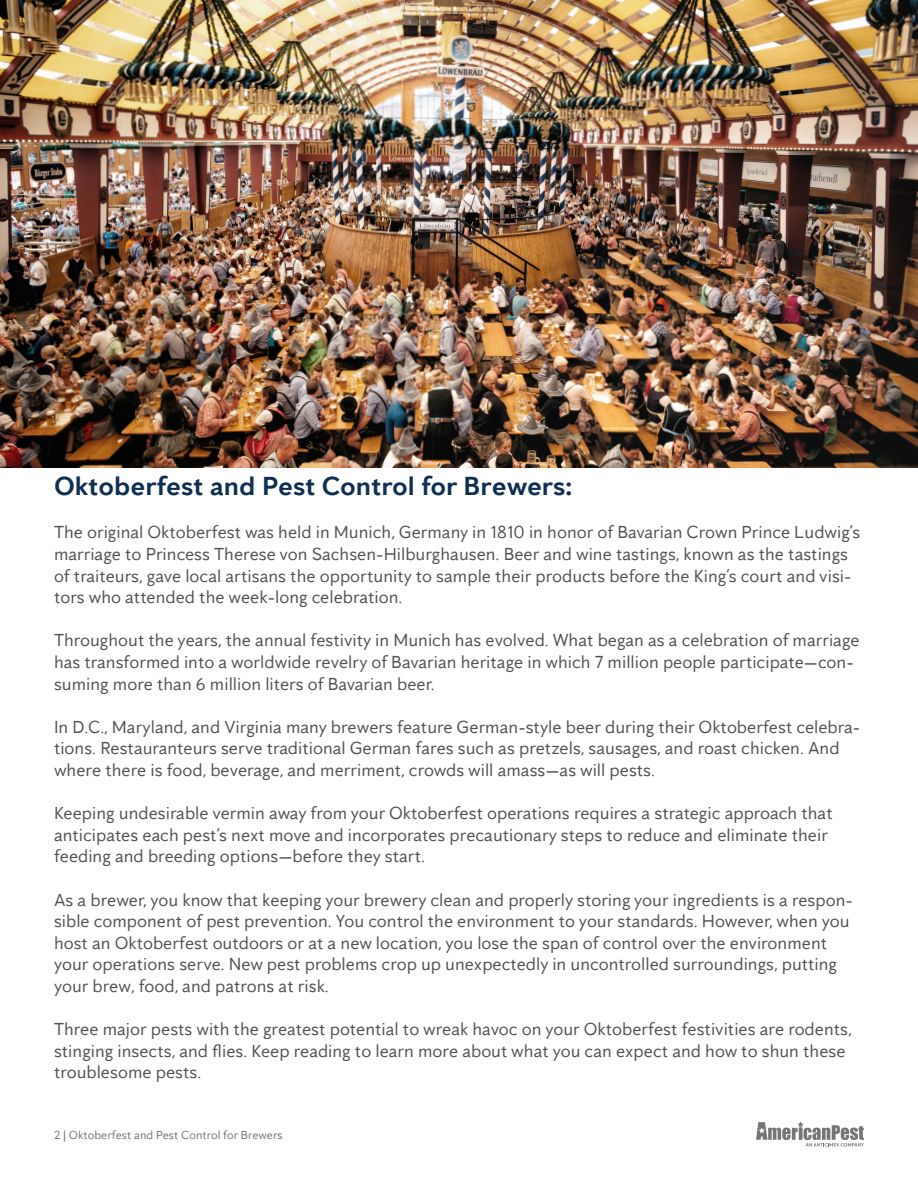
<style>
.page{position:relative;width:918px;height:1188px;background:#fff}
.page>*{position:absolute;margin:0;border:0;box-sizing:border-box;transform-origin:0 0}
.t1{font:700 27px "Anticimex Sans";color:#102f54}
.t2{font:18px/21.6px "Anticimex Sans";color:#515252}
.t3{font:12px "Anticimex Sans";color:#757679}
</style>
<div class="page">
<img style="left:0;top:0;width:918px;height:468px">
<svg style="left:756px;top:1121px;width:108px;height:26px"></svg>
<p class="t1" style="left:54px;top:469px;width:520px">Oktoberfest and Pest Control for Brewers:</p>
<p class="t2" style="left:54px;top:521px;width:808px">The original Oktoberfest was held in Munich, Germany in 1810 in honor of Bavarian Crown Prince Ludwig’s marriage to Princess Therese von Sachsen-Hilburghausen. Beer and wine tastings, known as the tastings of traiteurs, gave local artisans the opportunity to sample their products before the King’s court and visi&shy;tors who attended the week-long celebration.</p>
<p class="t2" style="left:54px;top:629px;width:807px">Throughout the years, the annual festivity in Munich has evolved. What began as a celebration of marriage has transformed into a worldwide revelry of Bavarian heritage in which 7 million people participate—con&shy;suming more than 6 million liters of Bavarian beer.</p>
<p class="t2" style="left:54px;top:716px;width:808px">In D.C., Maryland, and Virginia many brewers feature German-style beer during their Oktoberfest celebra&shy;tions. Restauranteurs serve traditional German fares such as pretzels, sausages, and roast chicken. And where there is food, beverage, and merriment, crowds will amass—as will pests.</p>
<p class="t2" style="left:54px;top:802px;width:780px">Keeping undesirable vermin away from your Oktoberfest operations requires a strategic approach that anticipates each pest’s next move and incorporates precautionary steps to reduce and eliminate their feeding and breeding options—before they start.</p>
<p class="t2" style="left:54px;top:888px;width:800px">As a brewer, you know that keeping your brewery clean and properly storing your ingredients is a respon&shy;sible component of pest prevention. You control the environment to your standards. However, when you host an Oktoberfest outdoors or at a new location, you lose the span of control over the environment your operations serve. New pest problems crop up unexpectedly in uncontrolled surroundings, putting your brew, food, and patrons at risk.</p>
<p class="t2" style="left:54px;top:1018px;width:799px">Three major pests with the greatest potential to wreak havoc on your Oktoberfest festivities are rodents, stinging insects, and flies. Keep reading to learn more about what you can expect and how to shun these troublesome pests.</p>
<p class="t3" style="left:54px;top:1128px;width:230px">2 | Oktoberfest and Pest Control for Brewers</p>
</div>
